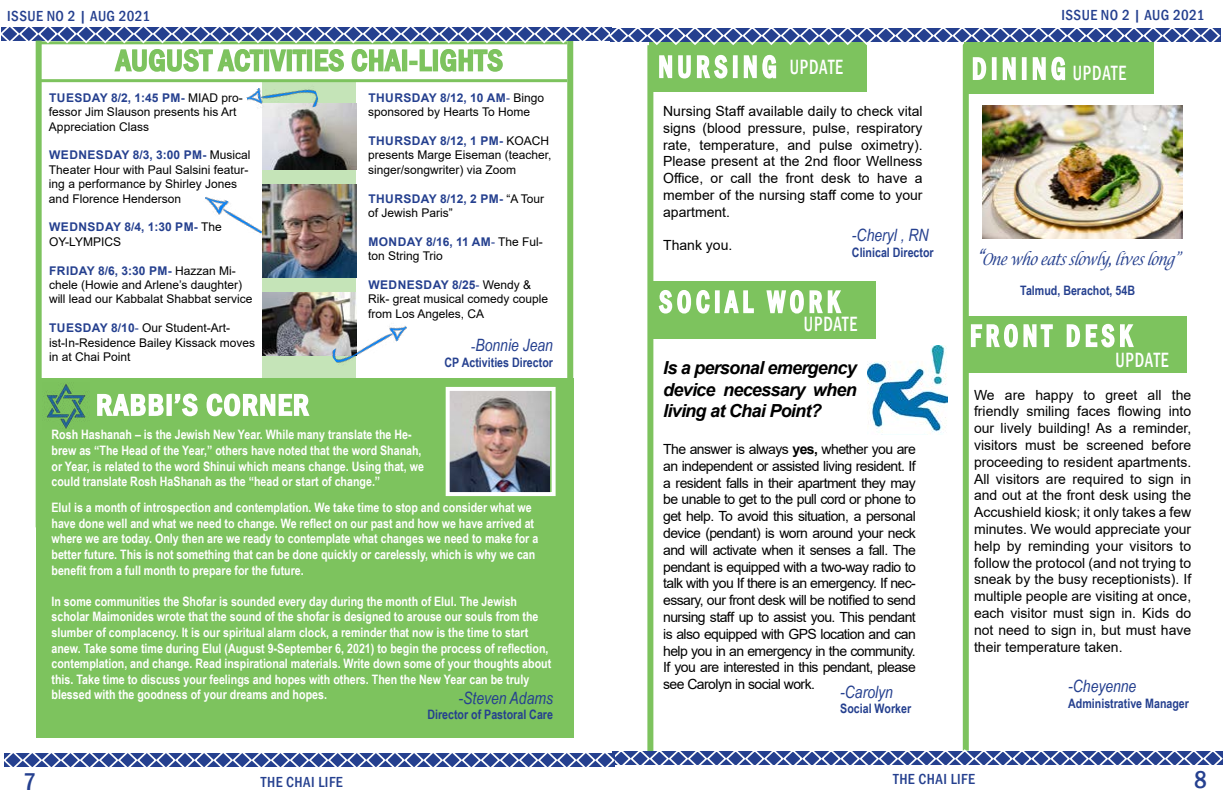
<style>
.page{position:relative;width:1224px;height:792px;background:#fff}
.page>*{position:absolute;margin:0;border:0;box-sizing:border-box;transform-origin:0 0}
.t1{font:500 condensed 31.2px "Franklin Gothic";letter-spacing:.2em;color:#fff;scale:.8 1}
.t2{font:500 condensed 30px "Franklin Gothic";letter-spacing:.03em;color:#7dc35e}
.t3{font:500 condensed 30px "Franklin Gothic";color:#fff}
.t4{font:500 condensed 25px "Franklin Gothic";color:#25408f}
.t5{font:500 condensed 21.2px "Franklin Gothic";letter-spacing:.05em;color:#fff;scale:.8 1}
.t6{font:italic 700 18px/21.6px "Arial";letter-spacing:-.04em;color:#000;text-align:justify}
.t7{font:italic 17px "Arial Narrow";color:#25408f}
.t8{font:italic 16.2px "Lucida Calligraphy";letter-spacing:-.05em;color:#25408f;scale:.8 1}
.t9{font:500 condensed 15px "Franklin Gothic";letter-spacing:.03em;color:#25408f}
.t10{font:14px/16.8px "Arial";color:#000;text-align:justify}
.t11{font:700 13px/15.6px "Arial Narrow";color:#fff}
.t12{font:700 13px "Arial Narrow";color:#25408f}
.t13{font:12px/14.4px "Arial";color:#000}
.t14{font:700 12px "Arial";letter-spacing:.035em;color:#25408f}
.s1{font-weight:700;color:#25408f}
.s2{font-weight:400;color:#000}
.s3{color:#25408f}
.s4{font-family:"Arial";font-style:normal;font-size:13px}
.s5{font-weight:700}
.s6{font-family:"Arial";font-size:22.5px}
</style>
<div class="page">
<div style="left:262px;top:81px;width:94px;height:344px;background:#c5e4b8"></div>
<div style="left:36px;top:378px;width:537px;height:359px;background:#7dc35e"></div>
<svg style="left:97px;top:394px;width:67px;height:22px"></svg>
<div style="left:167px;top:394px;width:5px;height:22px;border:2px solid #fff"></div>
<svg style="left:174px;top:393px;width:24px;height:24px"></svg>
<svg style="left:206px;top:393px;width:104px;height:24px"></svg>
<div style="left:567px;top:33px;width:6px;height:487px;background:#7dc35e"></div>
<img style="left:451px;top:392px;width:98px;height:99px">
<div style="left:446px;top:387px;width:110px;height:109px;border:4px solid #fff"></div>
<img style="left:262px;top:292px;width:94px;height:63px">
<img style="left:262px;top:103px;width:94px;height:66px">
<img style="left:329px;top:307px;width:78px;height:58px">
<img style="left:246px;top:88px;width:74px;height:37px">
<img style="left:262px;top:184px;width:94px;height:94px">
<img style="left:205px;top:192px;width:63px;height:59px">
<img style="left:43px;top:384px;width:43px;height:45px">
<div style="left:963px;top:39px;width:6px;height:712px;background:#7dc35e"></div>
<div style="left:650px;top:41px;width:217px;height:51px;background:#7dc35e"></div>
<div style="left:647px;top:45px;width:6px;height:713px;background:#7dc35e"></div>
<div style="left:652px;top:281px;width:224px;height:57px;background:#7dc35e"></div>
<svg style="left:658px;top:290px;width:52px;height:24px"></svg>
<div style="left:715px;top:290px;width:5px;height:23px;border:2px solid #fff"></div>
<svg style="left:724px;top:290px;width:30px;height:24px"></svg>
<svg style="left:766px;top:290px;width:76px;height:24px"></svg>
<div style="left:963px;top:316px;width:224px;height:57px;background:#7dc35e"></div>
<svg style="left:970px;top:323px;width:83px;height:25px"></svg>
<svg style="left:1066px;top:323px;width:68px;height:25px"></svg>
<div style="left:964px;top:42px;width:189px;height:51px;background:#7dc35e"></div>
<svg style="left:1px;top:27px;width:1220px;height:57px"></svg>
<img style="left:867px;top:346px;width:81px;height:89px">
<img style="left:983px;top:106px;width:199px;height:133px">
<svg style="left:4px;top:748px;width:1219px;height:19px"></svg>
<div style="left:36px;top:41px;width:6px;height:486px;background:#7dc35e"></div>
<p class="t9" style="left:7px;top:6px;width:144px">ISSUE NO 2 | AUG 2021</p>
<h2 class="t2" style="left:116px;top:41px;width:117px">AUGUST ACTIVITIES</h2>
<h2 class="t2" style="left:351px;top:41px;width:139px">CHAI-LIG HTS</h2>
<p class="t13" style="left:49px;top:90px;width:195px;text-indent:62px"><span class="s1">8/2, 1:45 PM -</span> MIAD pro&shy;fessor Jim Slauson presents his Art<br>Appreciation Class</p>
<p class="t14" style="left:49px;top:147px;width:22px">WEDNESDAY</p>
<p class="t14" style="left:49px;top:89px;width:18px">TUESDAY</p>
<p class="t13" style="left:49px;top:148px;width:203px;text-indent:84px"><span class="s1">8/3, 3:00 PM -</span> Musical<br>Theater Hour with Paul Salsini featur&shy;ing a performance by Shirley Jones and Florence Henderson</p>
<p class="t14" style="left:49px;top:219px;width:22px">WEDNSDAY</p>
<p class="t14" style="left:124px;top:219px;width:99px">8/4, 1:30 PM - <span class="s2">The</span></p>
<p class="t13" style="left:49px;top:234px;width:74px">OY-LYMPICS</p>
<p class="t13" style="left:49px;top:263px;width:205px"><span class="s1">FRIDAY 8/6, 3:30 PM -</span> Hazzan Mi&shy;chele (Howie and Arlene’s daughter) will lead our Kabbalat Shabbat service</p>
<p class="t14" style="left:49px;top:320px;width:10px">TUESDAY</p>
<p class="t13" style="left:49px;top:321px;width:208px;text-indent:62px"><span class="s1">8/10</span><span class="s3">-</span> Our Student-Art&shy;ist-In-Residence Bailey Kissack moves in at Chai Point</p>
<h2 class="t3" style="left:96px;top:385px;width:214px">RABBI’S CORNER</h2>
<p class="t13" style="left:368px;top:90px;width:177px;text-indent:72px"><span class="s1">8/12, 10 AM</span><span class="s3">-</span> Bingo sponsored by Hearts To Home</p>
<p class="t14" style="left:368px;top:132px;width:10px">THURSDAY</p>
<p class="t14" style="left:368px;top:89px;width:10px">THURSDAY</p>
<p class="t13" style="left:368px;top:134px;width:185px;text-indent:72px"><span class="s1">8/12, 1 PM -</span> KOACH presents Marge Eiseman (teacher, singer/songwriter) via Zoom</p>
<p class="t14" style="left:368px;top:190px;width:10px">THURSDAY</p>
<p class="t13" style="left:368px;top:191px;width:178px;text-indent:72px"><span class="s1">8/12, 2 PM -</span> “A Tour of Jewish Paris”</p>
<p class="t14" style="left:368px;top:233px;width:30px">MONDAY</p>
<p class="t13" style="left:368px;top:234px;width:176px;text-indent:58px"><span class="s1">8/16, 11 AM</span><span class="s3">-</span> The Ful&shy;ton String Trio</p>
<p class="t14" style="left:368px;top:276px;width:22px">WEDNESDAY</p>
<p class="t13" style="left:368px;top:278px;width:182px;text-indent:84px"><span class="s1">8/25</span><span class="s3">-</span> Wendy &amp;<br>Rik- great musical comedy couple from Los Angeles, CA</p>
<p class="t7" style="left:471px;top:334px;width:83px"><span class="s4">-</span>Bonnie Jean</p>
<p class="t12" style="left:445px;top:353px;width:110px">CP Activities Director</p>
<p class="t11" style="left:52px;top:426px;width:374px">Rosh Hashanah – is the Jewish New Year. While many translate the He&shy;brew as “The Head of the Year,” others have noted that the word Shanah, or Year, is related to the word Shinui which means change. Using that, we could translate Rosh HaShanah as the “head or start of change.”</p>
<p class="t11" style="left:52px;top:499px;width:488px">Elul is a month of introspection and contemplation. We take time to stop and consider what we have done well and what we need to change. We reflect on our past and how we have arrived at where we are today. Only then are we ready to contemplate what changes we need to make for a better future. This is not something that can be done quickly or carelessly, which is why we can benefit from a full month to prepare for the future.</p>
<p class="t11" style="left:52px;top:593px;width:501px">In some communities the Shofar is sounded every day during the month of Elul. The Jewish scholar Maimonides wrote that the sound of the shofar is designed to arouse our souls from the slumber of complacency. It is our spiritual alarm clock, a reminder that now is the time to start anew. Take some time during Elul (August 9-September 6, 2021) to begin the process of reflection, contemplation, and change. Read inspirational materials. Write down some of your thoughts about this. Take time to discuss your feelings and hopes with others. Then the New Year can be truly blessed with the goodness of your dreams and hopes.</p>
<p class="t7" style="left:459px;top:686px;width:96px">-Steven Adams</p>
<p class="t12" style="left:427px;top:705px;width:127px">Director of Pastoral Care</p>
<h3 class="t4" style="left:23px;top:765px;width:14px">7</h3>
<p class="t9" style="left:261px;top:773px;width:83px">THE CHAI LIFE</p>
<h1 class="t1" style="left:659px;top:46px;width:149px">NURSING</h1>
<h3 class="t5" style="left:790px;top:53px;width:36px">UPDATE</h3>
<p class="t10" style="left:663px;top:103px;width:261px">Nursing Staff available daily to check vital signs (blood pressure, pulse, respiratory rate, temperature, and pulse oximetry).<br>Please present at the 2nd floor Wellness Office, or call the front desk to have a member of the nursing staff come to your apartment.</p>
<p class="t10" style="left:663px;top:237px;width:71px">Thank you.</p>
<p class="t7" style="left:852px;top:223px;width:78px">-Cheryl , RN</p>
<p class="t12" style="left:852px;top:242px;width:83px">Clinical Director</p>
<h1 class="t1" style="left:659px;top:281px;width:42px">SOCIA</h1>
<h1 class="t1" style="left:743px;top:281px;width:123px">L WO RK</h1>
<h3 class="t5" style="left:804px;top:310px;width:36px">UPDATE</h3>
<p class="t6" style="left:663px;top:357px;width:195px">Is a personal emergency device necessary when living at Chai Point?</p>
<p class="t10" style="left:663px;top:441px;width:254px">The answer is always <span class="s5">YES,</span> whether you are an independent or assisted living resident. If a resident falls in their apartment they may be unable to get to the pull cord or phone to get help. To avoid this situation, a personal device (pendant) is worn around your neck and will activate when it senses a fall. The pendant is equipped with a two-way radio to talk with you If there is an emergency. If nec&shy;essary, our front desk will be notified to send nursing staff up to assist you. This pendant is also equipped with GPS location and can help you in an emergency in the community.<br>If you are interested in this pendant, please see Carolyn in social work.</p>
<p class="t7" style="left:840px;top:680px;width:54px">-Carolyn</p>
<p class="t12" style="left:840px;top:699px;width:73px">Social Worker</p>
<p class="t9" style="left:1062px;top:6px;width:144px">ISSUE NO 2 | AUG 2021</p>
<h1 class="t1" style="left:972px;top:48px;width:43px">DINING</h1>
<h3 class="t5" style="left:1073px;top:59px;width:36px">UPDATE</h3>
<p class="t8" style="left:976px;top:250px;width:255px"><span class="s6">“</span>Onewhoeatsslowly,liveslong ”</p>
<p class="t12" style="left:1020px;top:281px;width:116px">Talmud, Berachot, 54B</p>
<h1 class="t1" style="left:970px;top:315px;width:63px">FRONT</h1>
<h1 class="t1" style="left:1066px;top:315px;width:84px">DES K</h1>
<h3 class="t5" style="left:1115px;top:346px;width:36px">UPDATE</h3>
<p class="t10" style="left:974px;top:386px;width:219px">We are happy to greet all the friendly smiling faces flowing into our lively building! As a reminder, visitors must be screened before proceeding to resident apartments.<br>All visitors are required to sign in and out at the front desk using the Accushield kiosk; it only takes a few minutes. We would appreciate your help by reminding your visitors to follow the protocol (and not trying to sneak by the busy receptionists). If multiple people are visiting at once, each visitor must sign in. Kids do not need to sign in, but must have their temperature taken.</p>
<p class="t7" style="left:1068px;top:674px;width:70px">-Cheyenne</p>
<p class="t12" style="left:1068px;top:693px;width:122px">Administrative Manager</p>
<p class="t9" style="left:893px;top:769px;width:83px">THE CHAI LIFE</p>
<h3 class="t4" style="left:1194px;top:763px;width:14px">8</h3>
</div>
